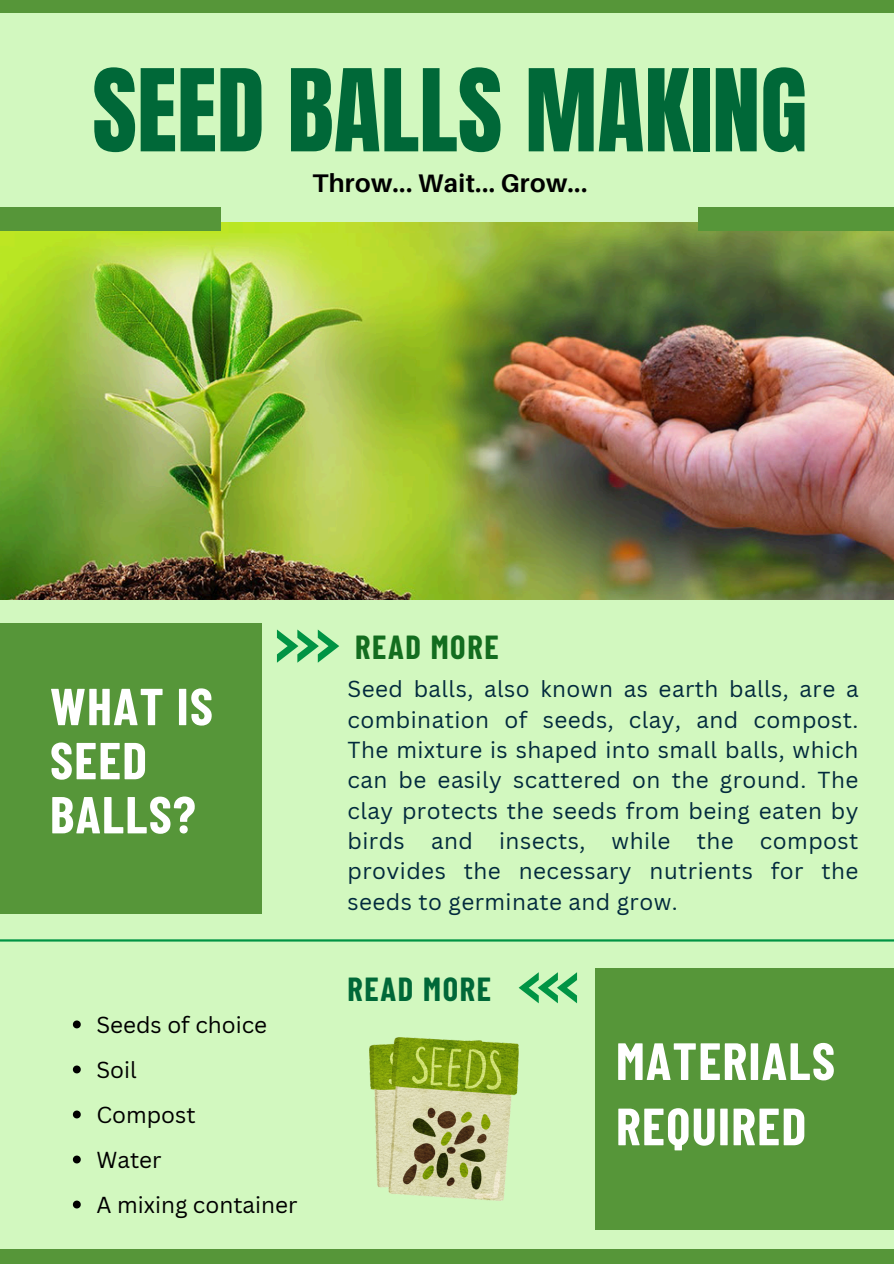
<style>
.page{position:relative;width:894px;height:1264px;background:#fff}
.page>*{position:absolute;margin:0;border:0;box-sizing:border-box;transform-origin:0 0}
.t1{font:96.9px "Anton";color:#006838}
.t2{font:700 52.35px/65.2px "Barlow Condensed";letter-spacing:.025em;color:#fff}
.t3{font:700 51.9px/54.2px "Barlow Condensed";letter-spacing:.025em;color:#fff}
.t4{font:700 32.55px "Barlow Condensed";letter-spacing:.05em;color:#136d1f}
.t5{font:700 32.55px "Barlow Condensed";letter-spacing:.05em;color:#006838}
.t6{font:700 25.5px "Aileron";letter-spacing:.015em;color:#000}
.t7{font:22.5px/30.5px "Canva Sans";letter-spacing:.02em;color:#022a3d;text-align:justify}
.t8{font:22.5px "Canva Sans";color:#000}
</style>
<div class="page">
<div style="left:0;top:0;width:893px;height:1263px;background:#d2f8bf"></div>
<div style="left:0;top:623px;width:261px;height:291px;background:#569639"></div>
<img style="left:0;top:222px;width:893px;height:377px">
<div style="left:0;top:208px;width:220px;height:23px;background:#569639"></div>
<div style="left:698px;top:208px;width:195px;height:23px;background:#569639"></div>
<div style="left:595px;top:968px;width:298px;height:262px;background:#569639"></div>
<svg style="left:277px;top:629px;width:62px;height:33px"></svg>
<svg style="left:518px;top:972px;width:59px;height:31px"></svg>
<div style="left:0;top:0;width:893px;height:12px;background:#569639"></div>
<div style="left:0;top:1249px;width:893px;height:14px;background:#569639"></div>
<hr style="left:0;top:939px;width:893px;height:2px;background:#009444">
<img style="left:369px;top:1037px;width:149px;height:163px">
<svg style="left:73px;top:1020px;width:8px;height:8px"></svg>
<svg style="left:73px;top:1065px;width:8px;height:8px"></svg>
<svg style="left:73px;top:1110px;width:8px;height:8px"></svg>
<svg style="left:73px;top:1155px;width:8px;height:8px"></svg>
<svg style="left:73px;top:1200px;width:8px;height:8px"></svg>
<h2 class="t1" style="left:92px;top:41px;width:716px">SEED BALLS MAKING</h2>
<p class="t6" style="left:312px;top:167px;width:276px">Throw... Wait... Grow...</p>
<h3 class="t3" style="left:50px;top:677px;width:164px">WHAT IS<br>SEED<br>BALLS?</h3>
<p class="t8" style="left:96px;top:1008px;width:172px">Seeds of choice</p>
<p class="t8" style="left:96px;top:1053px;width:42px">Soil</p>
<p class="t8" style="left:96px;top:1098px;width:101px">Compost</p>
<p class="t8" style="left:96px;top:1143px;width:67px">Water</p>
<p class="t8" style="left:96px;top:1188px;width:202px">A mixing container</p>
<p class="t4" style="left:355px;top:626px;width:145px">READ MORE</p>
<p class="t7" style="left:347px;top:673px;width:512px">Seed balls, also known as earth balls, are a combination of seeds, clay, and compost.<br>The mixture is shaped into small balls, which can be easily scattered on the ground. The clay protects the seeds from being eaten by birds and insects, while the compost provides the necessary nutrients for the seeds to germinate and grow.</p>
<h3 class="t5" style="left:347px;top:968px;width:145px">READ MORE</h3>
<p class="t2" style="left:616px;top:1026px;width:220px">MATERIALS<br>REQUIRED</p>
</div>
